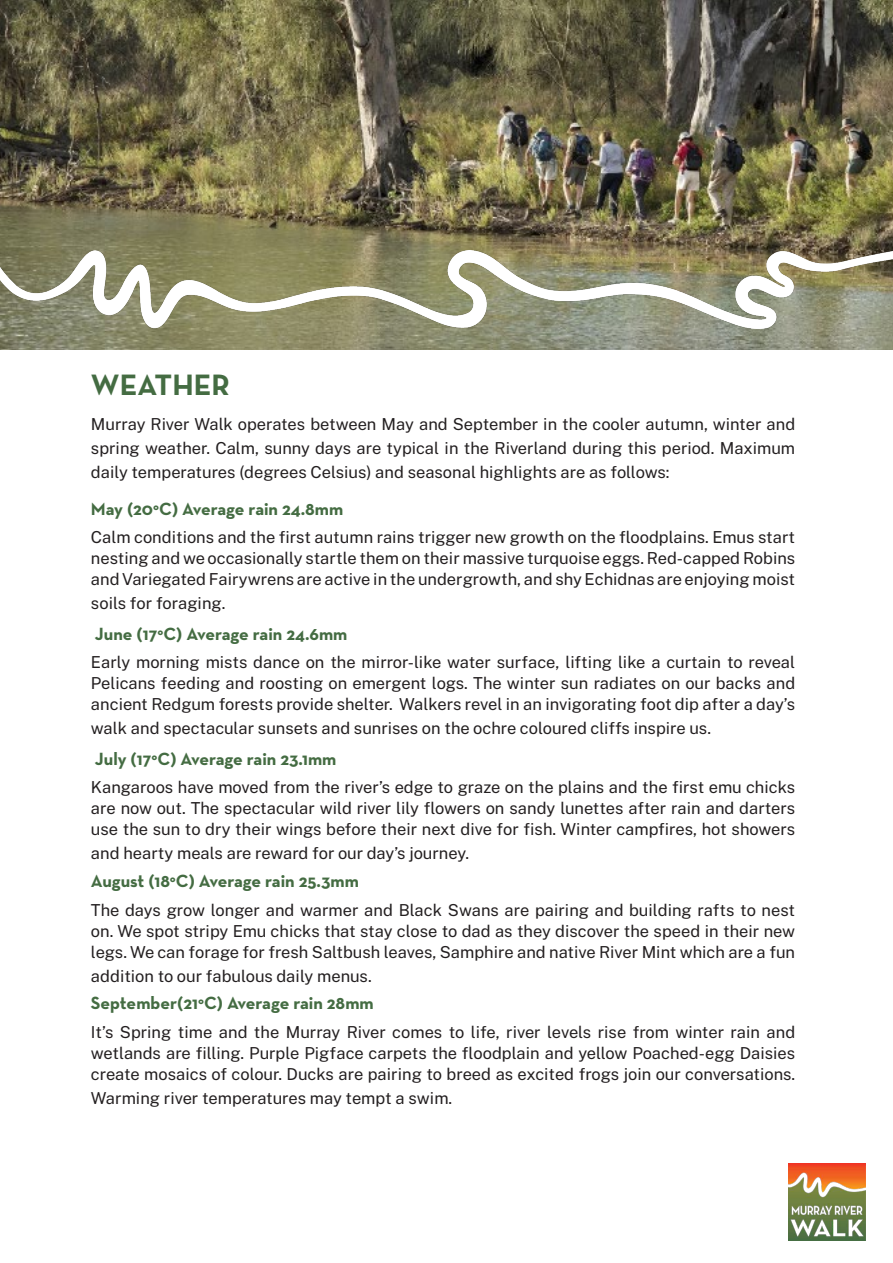
<style>
.page{position:relative;width:893px;height:1263px;background:#fff}
.page>*{position:absolute;margin:0;border:0;box-sizing:border-box;transform-origin:0 0}
.t1{font:700 30px "Neutra Text";color:#446c42}
.t2{font:700 18px "Neutra Text";color:#446c42}
.t3{font:16.5px/21px "Public Sans";color:#231f20;text-align:justify}
</style>
<div class="page">
<img style="left:0;top:0;width:893px;height:350px">
<img style="left:788px;top:1163px;width:78px;height:77px">
<img style="left:0;top:250px;width:893px;height:78px">
<h1 class="t1" style="left:91px;top:373px;width:141px">WEATHER</h1>
<p class="t3" style="left:91px;top:413px;width:706px;line-height:24px">Murray River Walk operates between May and September in the cooler autumn, winter and spring weather. Calm, sunny days are typical in the Riverland during this period. Maximum daily temperatures (degrees Celsius) and seasonal highlights are as follows:</p>
<p class="t2" style="left:91px;top:502px;width:254px">May (20°C) Average rain 24.8mm</p>
<p class="t3" style="left:91px;top:526px;width:706px">Calm conditions and the first autumn rains trigger new growth on the floodplains. Emus start nesting and we occasionally startle them on their massive turquoise eggs. Red-capped Robins and Variegated Fairywrens are active in the undergrowth, and shy Echidnas are enjoying moist</p>
<p class="t3" style="left:91px;top:593px;width:136px">soils for foraging.</p>
<p class="t2" style="left:95px;top:627px;width:254px">June (17°C) Average rain 24.6mm</p>
<p class="t3" style="left:91px;top:651px;width:706px">Early morning mists dance on the mirror-like water surface, lifting like a curtain to reveal Pelicans feeding and roosting on emergent logs. The winter sun radiates on our backs and ancient Redgum forests provide shelter. Walkers revel in an invigorating foot dip after a day’s</p>
<p class="t3" style="left:91px;top:718px;width:622px">walk and spectacular sunsets and sunrises on the ochre coloured cliffs inspire us.</p>
<p class="t2" style="left:95px;top:752px;width:243px">July (17°C) Average rain 23.1mm</p>
<p class="t3" style="left:91px;top:776px;width:706px">Kangaroos have moved from the river’s edge to graze on the plains and the first emu chicks are now out. The spectacular wild river lily flowers on sandy lunettes after rain and darters use the sun to dry their wings before their next dive for fish. Winter campfires, hot showers</p>
<p class="t3" style="left:91px;top:842px;width:380px">and hearty meals are reward for our day’s journey.</p>
<p class="t2" style="left:91px;top:874px;width:269px">August (18°C) Average rain 25.3mm</p>
<p class="t3" style="left:91px;top:900px;width:706px">The days grow longer and warmer and Black Swans are pairing and building rafts to nest on. We spot stripy Emu chicks that stay close to dad as they discover the speed in their new legs. We can forage for fresh Saltbush leaves, Samphire and native River Mint which are a fun</p>
<p class="t3" style="left:91px;top:966px;width:282px">addition to our fabulous daily menus.</p>
<p class="t2" style="left:91px;top:996px;width:284px">September(21°C) Average rain 28mm</p>
<p class="t3" style="left:91px;top:1022px;width:706px">It’s Spring time and the Murray River comes to life, river levels rise from winter rain and wetlands are filling. Purple Pigface carpets the floodplain and yellow Poached-egg Daisies create mosaics of colour. Ducks are pairing to breed as excited frogs join our conversations.</p>
<p class="t3" style="left:91px;top:1088px;width:363px">Warming river temperatures may tempt a swim.</p>
</div>
